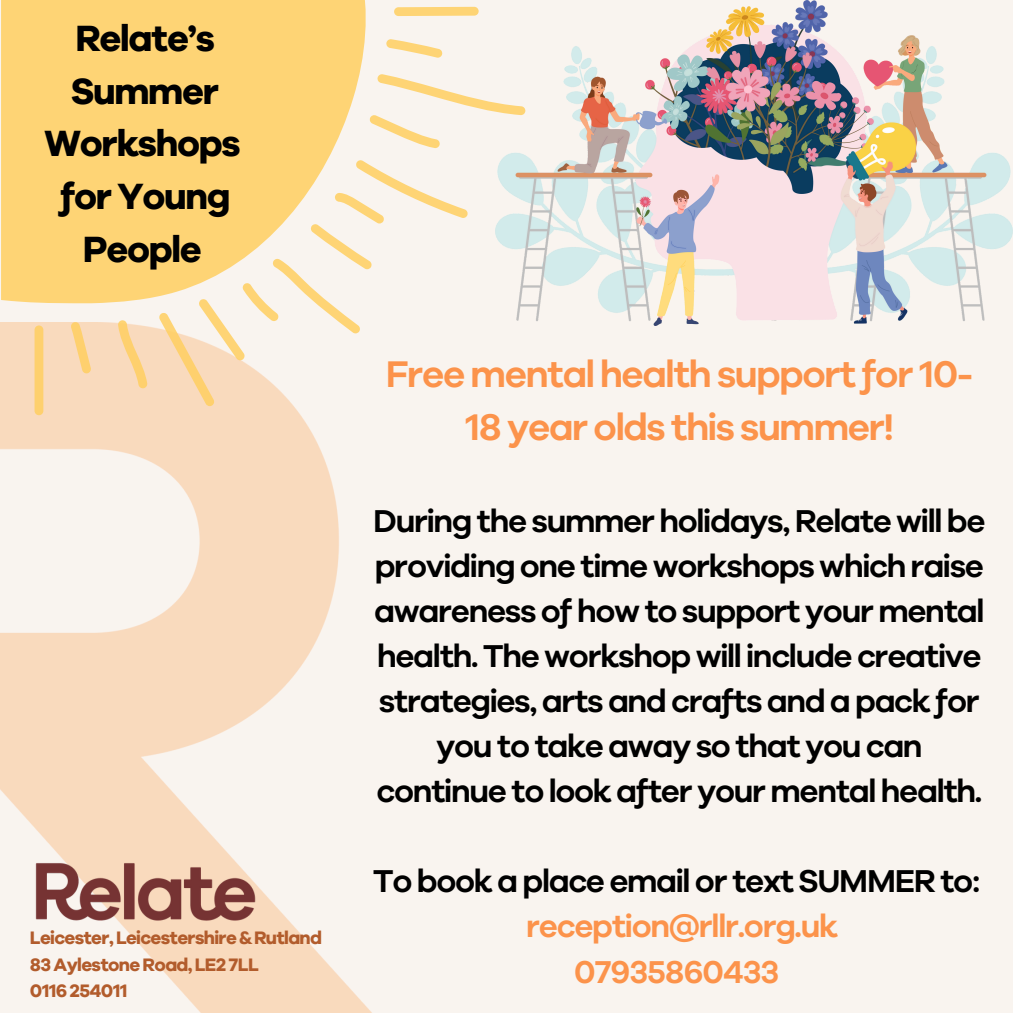
<style>
.page{position:relative;width:1013px;height:1013px;background:#fff}
.page>*{position:absolute;margin:0;border:0;box-sizing:border-box;transform-origin:0 0}
.t1{font:600 38.25px/53.5px "Relate Sans";color:#fc934b;text-align:center}
.t2{font:700 37.62px/52.5px "Relate Sans";color:#000;text-align:center}
.t3{font:600 32.62px/45px "Relate Sans";color:#000;text-align:center}
.t4{font:700 18.62px "Relate Sans";color:#b25c2c}
.s1{color:#fc934b}
</style>
<div class="page">
<div style="left:0;top:0;width:1012px;height:1012px;background:#f9f4ef"></div>
<img style="left:0;top:323px;width:371px;height:689px">
<img style="left:0;top:806px;width:311px;height:171px">
<div style="left:1px;top:0;width:365px;height:303px;background:#fed475"></div>
<div style="left:35px;top:325px;width:8px;height:90px;background:#fed06e;border-radius:4px"></div>
<svg style="left:70px;top:322px;width:21px;height:51px"></svg>
<svg style="left:118px;top:320px;width:30px;height:68px;background:#fad8a8"></svg>
<svg style="left:159px;top:160px;width:309px;height:246px"></svg>
<svg style="left:369px;top:74px;width:127px;height:74px"></svg>
<svg style="left:386px;top:39px;width:56px;height:19px"></svg>
<svg style="left:394px;top:7px;width:84px;height:9px"></svg>
<img style="left:496px;top:0;width:516px;height:325px">
<h1 class="t2" style="left:45px;top:13px;width:196px">Relate’s<br>Summer<br>Workshops for Young<br>People</h1>
<p class="t4" style="left:30px;top:927px;width:293px">Leicester, Leicestershire &amp; Rutland</p>
<p class="t4" style="left:30px;top:953px;width:230px">83 Aylestone Road, LE2 7LL</p>
<p class="t4" style="left:30px;top:979px;width:98px">0116 254011</p>
<p class="t1" style="left:386px;top:347px;width:587px">Free mental health support for 10-<br>18 year olds this summer!</p>
<h1 class="t3" style="left:374px;top:499px;width:612px">During the summer holidays, Relate will be providing one time workshops which raise awareness of how to support your mental health. The workshop will include creative strategies, arts and crafts and a pack for you to take away so that you can continue to look after your mental health.</h1>
<p class="t3" style="left:373px;top:859px;width:608px">To book a place email or text SUMMER to: <span class="s1">reception@rllr.org.uk<br>07935860433</span></p>
</div>
